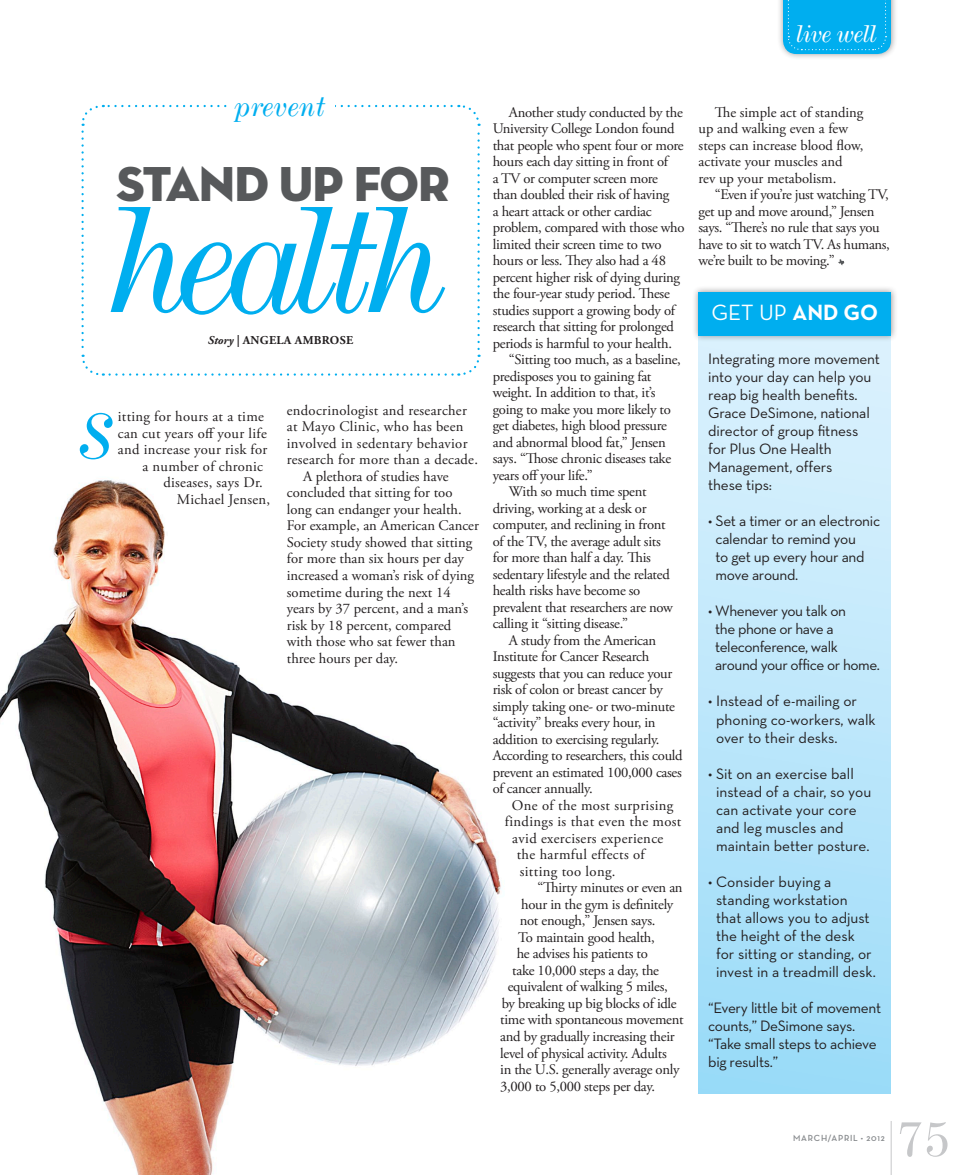
<style>
.page{position:relative;width:972px;height:1175px;background:#fff}
.page>*{position:absolute;margin:0;border:0;box-sizing:border-box;transform-origin:0 0}
._01_-_HEADLINE_de_vi{font:159.45px "De Vinne BT Italic Text";letter-spacing:-.06em;color:#00aeef}
._00_-_BODY{font:italic 102.45px "De Vinne BT";color:#00aeef}
.t1{font:52.2px "De Vinne BT Text";color:#c6c7c9}
.t2{font:49.95px "Neutra Display Titling";letter-spacing:-.02em;color:#57595b}
.t3{font:30px "De Vinne BT Italic Text";letter-spacing:.015em;color:#00aeef}
.t4{font:25.5px "De Vinne BT Italic Text";letter-spacing:-.01em;color:#fff}
.t5{font:22.5px "Neutra Text";color:#fff}
._00_-_BODY-2{font:15.3px/18px "Neutra Text";letter-spacing:-.01em;color:#231f20}
._00_-_BODY-3{font:15.3px/18px "Neutra Text";letter-spacing:-.03em;color:#231f20}
._00_-_BODY-4{font:14.7px/16.5px "Adobe Garamond Pro";letter-spacing:-.02em;color:#231f20}
._00_-_BODY-5{font:14.7px/16.5px "Adobe Garamond Pro";color:#231f20}
._00_-_BODY-6{font:14.7px/16.5px "Adobe Garamond Pro";letter-spacing:.02em;color:#231f20}
._00_-_BODY-7{font:14.7px "Adobe Garamond Pro";letter-spacing:.025em;color:#231f20}
._00_-_BYLINE{font:700 12px "Adobe Garamond Pro";letter-spacing:.03em;color:#231f20}
.t6{font:700 9px "Neutra Display";letter-spacing:.085em;color:#888b8e}
.s1{font-style:italic}
.s2{font-weight:700}
</style>
<div class="page">
<div style="left:777px;top:0;width:121px;height:61px;background:#231f20;opacity:.45"></div>
<div style="left:783px;top:0;width:108px;height:54px;background:#00aeef"></div>
<img style="left:0;top:480px;width:501px;height:694px">
<svg style="left:81px;top:132px;width:23px;height:244px"></svg>
<svg style="left:110px;top:355px;width:371px;height:21px"></svg>
<svg style="left:458px;top:104px;width:22px;height:245px"></svg>
<svg style="left:81px;top:104px;width:371px;height:22px"></svg>
<div style="left:227px;top:93px;width:108px;height:33px;background:#fff"></div>
<div style="left:699px;top:296px;width:192px;height:798px;background:linear-gradient(to bottom,#e2f3fe,#9bdbf8)"></div>
<div style="left:692px;top:285px;width:205px;height:57px;background:#231f20;opacity:.45"></div>
<div style="left:699px;top:292px;width:192px;height:43px;background:#00aeef"></div>
<svg style="left:838px;top:259px;width:6px;height:6px"></svg>
<hr style="left:891px;top:1120px;width:1px;height:54px;background:#c6c7c9">
<h3 class="t4" style="left:797px;top:18px;width:82px">live well</h3>
<p class="t3" style="left:235px;top:88px;width:92px">prevent</p>
<p class="_00_-_BODY-4" style="left:493px;top:104px;width:193px;text-indent:16px">Another study conducted by the<br>University College London found that people who spent four or more hours each day sitting in front of<br>a TV or computer screen more than doubled their risk of having<br>a heart attack or other cardiac problem, compared with those who limited their screen time to two hours or less. They also had a 48 percent higher risk of dying during the four-year study period. These studies support a growing body of research that sitting for prolonged periods is harmful to your health.</p>
<p class="_00_-_BODY-4" style="left:493px;top:352px;width:190px;text-indent:16px">“Sitting too much, as a baseline, predisposes you to gaining fat weight. In addition to that, it’s going to make you more likely to get diabetes, high blood pressure and abnormal blood fat,” Jensen says. “Those chronic diseases take years off your life.”</p>
<p class="_00_-_BODY-4" style="left:493px;top:484px;width:182px;text-indent:16px">With so much time spent driving, working at a desk or computer, and reclining in front of the TV, the average adult sits for more than half a day. This sedentary lifestyle and the related health risks have become so prevalent that researchers are now calling it “sitting disease.”</p>
<p class="_00_-_BODY-4" style="left:493px;top:632px;width:191px;text-indent:16px">A study from the American<br>Institute for Cancer Research suggests that you can reduce your risk of colon or breast cancer by simply taking one- or two-minute “activity” breaks every hour, in addition to exercising regularly.<br>According to researchers, this could prevent an estimated 100,000 cases of cancer annually.</p>
<p class="_00_-_BODY-7" style="left:512px;top:796px;width:163px">One of the most surprising</p>
<p class="_00_-_BODY-7" style="left:505px;top:813px;width:178px">findings is that even the most</p>
<p class="_00_-_BODY-7" style="left:512px;top:829px;width:153px">avid exercisers experience</p>
<p class="_00_-_BODY-7" style="left:517px;top:846px;width:130px">the harmful effects of</p>
<p class="_00_-_BODY-7" style="left:520px;top:862px;width:97px">sitting too long.</p>
<p class="_00_-_BODY-4" style="left:537px;top:880px;width:147px">“Thirty minutes or even an</p>
<p class="_00_-_BODY-4" style="left:521px;top:896px;width:154px">hour in the gym is definitely</p>
<p class="_00_-_BODY-4" style="left:520px;top:913px;width:137px">not enough,” Jensen says.</p>
<p class="_00_-_BODY-4" style="left:518px;top:929px;width:138px">To maintain good health,</p>
<p class="_00_-_BODY-4" style="left:517px;top:946px;width:133px">he advises his patients to</p>
<p class="_00_-_BODY-4" style="left:512px;top:962px;width:148px">take 10,000 steps a day, the</p>
<p class="_00_-_BODY-4" style="left:508px;top:979px;width:162px">equivalent of walking 5 miles,</p>
<p class="_00_-_BODY-4" style="left:502px;top:995px;width:177px">by breaking up big blocks of idle</p>
<p class="_00_-_BODY-4" style="left:500px;top:1012px;width:185px">time with spontaneous movement</p>
<p class="_00_-_BODY-4" style="left:500px;top:1028px;width:176px">and by gradually increasing their</p>
<p class="_00_-_BODY-4" style="left:500px;top:1045px;width:168px">level of physical activity. Adults</p>
<p class="_00_-_BODY-4" style="left:500px;top:1061px;width:181px">in the U.S. generally average only</p>
<p class="_00_-_BODY-4" style="left:500px;top:1078px;width:156px">3,000 to 5,000 steps per day.</p>
<p class="t2" style="left:116px;top:153px;width:334px">STAND UP FOR</p>
<p class="_01_-_HEADLINE_de_vi" style="left:114px;top:163px;width:336px">health</p>
<p class="_00_-_BYLINE" style="left:208px;top:333px;width:147px"><span class="s1">Story |</span> ANGELA AMBROSE</p>
<p class="_00_-_BODY-6" style="left:287px;top:402px;width:193px">endocrinologist and researcher at Mayo Clinic, who has been involved in sedentary behavior research for more than a decade.</p>
<p class="_00_-_BODY-5" style="left:287px;top:468px;width:194px;text-indent:16px">A plethora of studies have concluded that sitting for too long can endanger your health.<br>For example, an American Cancer<br>Society study showed that sitting for more than six hours per day increased a woman’s risk of dying sometime during the next 14 years by 37 percent, and a man’s risk by 18 percent, compared with those who sat fewer than three hours per day.</p>
<p class="_00_-_BODY" style="left:81px;top:361px;width:37px">s</p>
<p class="_00_-_BODY-6" style="left:118px;top:409px;width:148px">itting for hours at a time</p>
<p class="_00_-_BODY-6" style="left:118px;top:425px;width:150px">can cut years off your life</p>
<p class="_00_-_BODY-6" style="left:118px;top:442px;width:151px">and increase your risk for</p>
<p class="_00_-_BODY-6" style="left:142px;top:458px;width:122px">a number of chronic</p>
<p class="_00_-_BODY-6" style="left:163px;top:475px;width:101px">diseases, says Dr.</p>
<p class="_00_-_BODY-6" style="left:177px;top:491px;width:95px">Michael Jensen,</p>
<p class="_00_-_BODY-5" style="left:699px;top:104px;width:166px;text-indent:16px">The simple act of standing up and walking even a few steps can increase blood flow, activate your muscles and<br>rev up your metabolism.</p>
<p class="_00_-_BODY-4" style="left:699px;top:187px;width:193px;text-indent:16px">“Even if you’re just watching TV, get up and move around,” Jensen says. “There’s no rule that says you have to sit to watch TV. As humans, we’re built to be moving.”</p>
<p class="t5" style="left:711px;top:299px;width:168px">GET UP <span class="s2">AND GO</span></p>
<p class="_00_-_BODY-2" style="left:708px;top:350px;width:173px">Integrating more movement into your day can help you reap big health benefits.<br>Grace DeSimone, national director of group fitness for Plus One Health<br>Management, offers</p>
<p class="_00_-_BODY-2" style="left:708px;top:476px;width:65px">these tips:</p>
<p class="_00_-_BODY-2" style="left:716px;top:512px;width:166px;text-indent:-7px">• Set a timer or an electronic calendar to remind you<br>to get up every hour and move around.</p>
<p class="_00_-_BODY-3" style="left:715px;top:602px;width:166px;text-indent:-7px">• Whenever you talk on<br>the phone or have a teleconference, walk around your office or home.</p>
<p class="_00_-_BODY-2" style="left:716px;top:692px;width:161px;text-indent:-8px">• Instead of e-mailing or phoning co-workers, walk over to their desks.</p>
<p class="_00_-_BODY-2" style="left:716px;top:764px;width:157px;text-indent:-8px">• Sit on an exercise ball instead of a chair, so you can activate your core and leg muscles and maintain better posture.</p>
<p class="_00_-_BODY-2" style="left:716px;top:872px;width:161px;text-indent:-8px">• Consider buying a standing workstation that allows you to adjust the height of the desk for sitting or standing, or invest in a treadmill desk.</p>
<p class="_00_-_BODY-2" style="left:708px;top:998px;width:175px">“Every little bit of movement counts,” DeSimone says. “Take small steps to achieve big results.”</p>
<p class="t6" style="left:793px;top:1133px;width:93px">MARCH/APRIL • 2012</p>
<h3 class="t1" style="left:897px;top:1107px;width:56px">75</h3>
</div>
